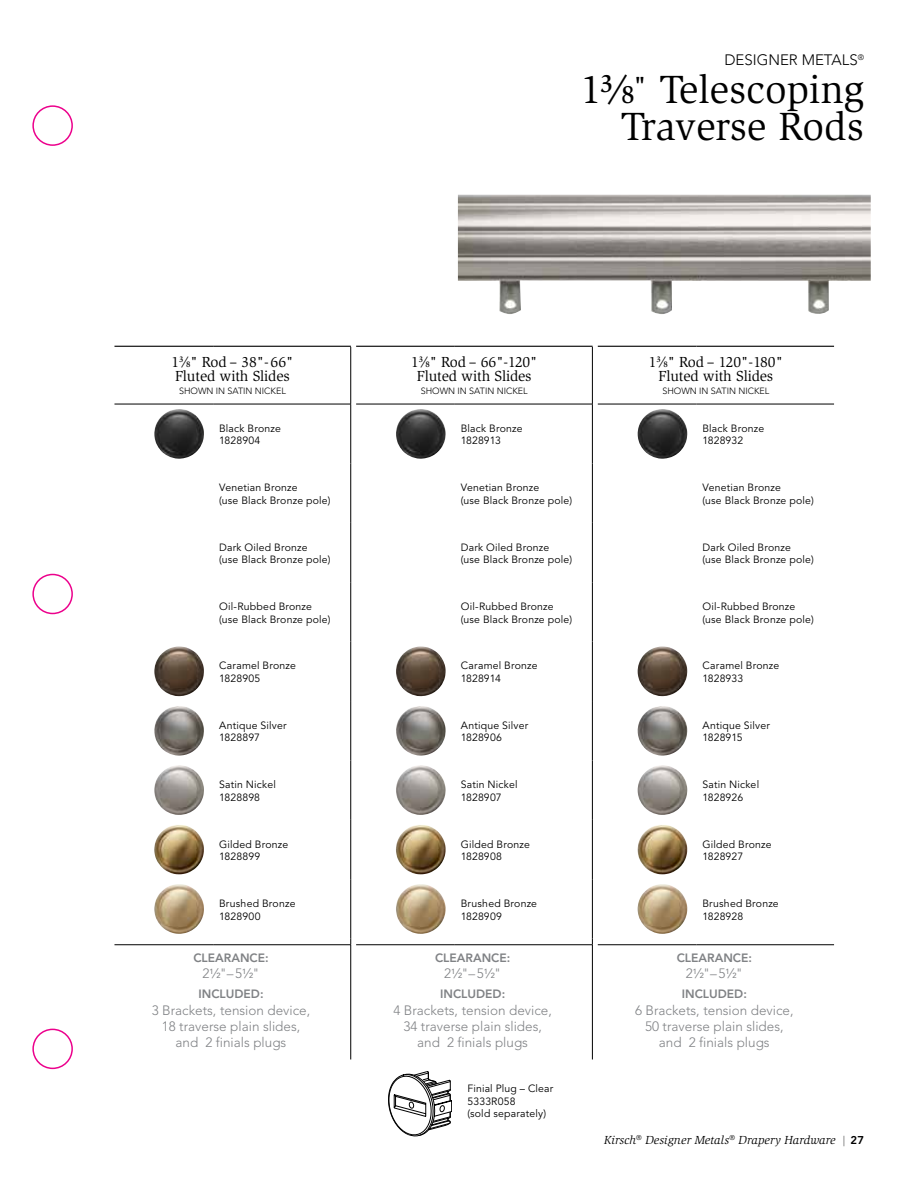
<style>
.page{position:relative;width:918px;height:1188px;background:#fff}
.page>*{position:absolute;margin:0;border:0;box-sizing:border-box;transform-origin:0 0}
.t1{font:40.5px/37.5px "Slimbach";color:#000;text-align:right}
.t2{font:15px/13.5px "Slimbach";letter-spacing:-.01em;color:#000;text-align:center}
.t3{font:300 15px "Avenir";color:#000}
.t4{font:300 13.5px/16.2px "Avenir";color:#808285;text-align:center}
.t5{font:800 12px "Avenir";color:#808285}
.t6{font:italic 12px "Slimbach";letter-spacing:.005em;color:#000}
.t7{font:10.5px/12.6px "Avenir";letter-spacing:.02em;color:#000}
.t8{font:300 9px "Avenir";color:#000}
.s1{font-weight:500;font-size:8.25px}
.s2{font-weight:500;font-size:25.5px}
.s3{font-size:30px}
.s4{font-weight:500;font-size:7.35px}
.s5{font-family:"Avenir";font-weight:300;font-style:normal;font-size:13.5px}
.s6{font-family:"Avenir";font-weight:800;font-style:normal;font-size:11.25px}
</style>
<div class="page">
<hr style="left:350px;top:347px;width:1px;height:57px;background:#000">
<hr style="left:350px;top:404px;width:1px;height:59px;background:#000">
<hr style="left:350px;top:642px;width:1px;height:59px;background:#000">
<hr style="left:350px;top:701px;width:1px;height:59px;background:#000">
<hr style="left:350px;top:760px;width:1px;height:60px;background:#000">
<hr style="left:350px;top:820px;width:1px;height:59px;background:#000">
<hr style="left:350px;top:879px;width:1px;height:60px;background:#000">
<hr style="left:592px;top:347px;width:1px;height:57px;background:#000">
<hr style="left:592px;top:404px;width:1px;height:59px;background:#000">
<hr style="left:592px;top:642px;width:1px;height:59px;background:#000">
<hr style="left:592px;top:701px;width:1px;height:59px;background:#000">
<hr style="left:592px;top:760px;width:1px;height:60px;background:#000">
<hr style="left:592px;top:820px;width:1px;height:59px;background:#000">
<hr style="left:592px;top:879px;width:1px;height:60px;background:#000">
<hr style="left:350px;top:463px;width:1px;height:60px;background:#000">
<hr style="left:592px;top:463px;width:1px;height:60px;background:#000">
<hr style="left:350px;top:523px;width:1px;height:59px;background:#000">
<hr style="left:592px;top:523px;width:1px;height:59px;background:#000">
<hr style="left:350px;top:582px;width:1px;height:60px;background:#000">
<hr style="left:592px;top:582px;width:1px;height:60px;background:#000">
<hr style="left:114px;top:346px;width:99px;height:1px;background:#000">
<hr style="left:213px;top:346px;width:138px;height:1px;background:#000">
<hr style="left:356px;top:346px;width:99px;height:1px;background:#000">
<hr style="left:455px;top:346px;width:138px;height:1px;background:#000">
<hr style="left:598px;top:346px;width:98px;height:1px;background:#000">
<hr style="left:696px;top:346px;width:138px;height:1px;background:#000">
<hr style="left:350px;top:945px;width:1px;height:114px;background:#000">
<hr style="left:592px;top:945px;width:1px;height:114px;background:#000">
<hr style="left:598px;top:404px;width:98px;height:1px;background:#000">
<hr style="left:696px;top:404px;width:138px;height:1px;background:#000">
<hr style="left:356px;top:404px;width:99px;height:1px;background:#000">
<hr style="left:455px;top:404px;width:138px;height:1px;background:#000">
<hr style="left:114px;top:404px;width:99px;height:1px;background:#000">
<hr style="left:213px;top:404px;width:138px;height:1px;background:#000">
<hr style="left:114px;top:944px;width:99px;height:1px;background:#000">
<hr style="left:213px;top:944px;width:138px;height:1px;background:#000">
<hr style="left:356px;top:944px;width:99px;height:1px;background:#000">
<hr style="left:455px;top:944px;width:138px;height:1px;background:#000">
<hr style="left:598px;top:944px;width:98px;height:1px;background:#000">
<hr style="left:696px;top:944px;width:138px;height:1px;background:#000">
<img style="left:154px;top:409px;width:50px;height:50px">
<img style="left:396px;top:409px;width:50px;height:50px">
<img style="left:638px;top:409px;width:49px;height:50px">
<img style="left:154px;top:647px;width:50px;height:49px">
<img style="left:396px;top:647px;width:50px;height:49px">
<img style="left:638px;top:647px;width:49px;height:49px">
<img style="left:154px;top:706px;width:50px;height:50px">
<img style="left:396px;top:706px;width:50px;height:50px">
<img style="left:638px;top:706px;width:49px;height:50px">
<img style="left:154px;top:765px;width:50px;height:50px">
<img style="left:396px;top:765px;width:50px;height:50px">
<img style="left:638px;top:765px;width:49px;height:50px">
<img style="left:154px;top:825px;width:50px;height:49px">
<img style="left:396px;top:825px;width:50px;height:49px">
<img style="left:638px;top:825px;width:49px;height:49px">
<img style="left:154px;top:884px;width:50px;height:50px">
<img style="left:396px;top:884px;width:50px;height:50px">
<img style="left:638px;top:884px;width:49px;height:50px">
<img style="left:458px;top:195px;width:413px;height:119px">
<svg style="left:388px;top:1071px;width:64px;height:65px"></svg>
<div style="left:32px;top:1029px;width:41px;height:40px;border:2px solid #ec008c;border-radius:50%"></div>
<div style="left:32px;top:574px;width:41px;height:40px;border:2px solid #ec008c;border-radius:50%"></div>
<div style="left:32px;top:105px;width:41px;height:41px;border:2px solid #ec008c;border-radius:50%"></div>
<h2 class="t2" style="left:172px;top:356px;width:123px;text-align:left">1<sup>3</sup>⁄<span class="s1">8</span>" Rod – 38"-66"<br>Fluted with Slides</h2>
<p class="t8" style="left:179px;top:386px;width:108px">shown in satin nickel</p>
<h2 class="t3" style="left:724px;top:51px;width:141px">designer m etals<sup>®</sup></h2>
<h1 class="t1" style="left:581px;top:71px;width:285px">1<sup>3</sup>⁄<span class="s2">8</span><span class="s3">"</span> Telescoping<br>Traverse Rods</h1>
<h2 class="t2" style="left:411px;top:356px;width:128px">1<sup>3</sup>⁄<span class="s1">8</span>" Rod – 66"-120"<br>Fluted with Slides</h2>
<p class="t8" style="left:421px;top:386px;width:108px">shown in satin nickel</p>
<h2 class="t2" style="left:649px;top:356px;width:135px">1<sup>3</sup>⁄<span class="s1">8</span>" Rod – 120"-180"<br>Fluted with Slides</h2>
<p class="t8" style="left:662px;top:386px;width:108px">shown in satin nickel</p>
<p class="t7" style="left:219px;top:422px;width:63px">Black Bronze<br>1828904</p>
<p class="t7" style="left:461px;top:422px;width:63px">Black Bronze<br>1828913</p>
<p class="t7" style="left:702px;top:422px;width:63px">Black Bronze<br>1828932</p>
<p class="t7" style="left:219px;top:482px;width:113px">Venetian Bronze<br>(use Black Bronze pole)</p>
<p class="t7" style="left:461px;top:482px;width:113px">Venetian Bronze<br>(use Black Bronze pole)</p>
<p class="t7" style="left:702px;top:482px;width:113px">Venetian Bronze<br>(use Black Bronze pole)</p>
<p class="t7" style="left:219px;top:541px;width:113px">Dark Oiled Bronze<br>(use Black Bronze pole)</p>
<p class="t7" style="left:461px;top:541px;width:113px">Dark Oiled Bronze<br>(use Black Bronze pole)</p>
<p class="t7" style="left:702px;top:541px;width:113px">Dark Oiled Bronze<br>(use Black Bronze pole)</p>
<p class="t7" style="left:219px;top:600px;width:113px">Oil-Rubbed Bronze (use Black Bronze pole)</p>
<p class="t7" style="left:461px;top:600px;width:113px">Oil-Rubbed Bronze (use Black Bronze pole)</p>
<p class="t7" style="left:702px;top:600px;width:113px">Oil-Rubbed Bronze (use Black Bronze pole)</p>
<p class="t7" style="left:219px;top:660px;width:78px">Caramel Bronze<br>1828905</p>
<p class="t7" style="left:461px;top:660px;width:78px">Caramel Bronze<br>1828914</p>
<p class="t7" style="left:702px;top:660px;width:78px">Caramel Bronze<br>1828933</p>
<p class="t7" style="left:219px;top:719px;width:69px">Antique Silver<br>1828897</p>
<p class="t7" style="left:461px;top:719px;width:69px">Antique Silver<br>1828906</p>
<p class="t7" style="left:702px;top:719px;width:69px">Antique Silver<br>1828915</p>
<p class="t7" style="left:219px;top:779px;width:58px">Satin Nickel<br>1828898</p>
<p class="t7" style="left:461px;top:779px;width:58px">Satin Nickel<br>1828907</p>
<p class="t7" style="left:702px;top:779px;width:58px">Satin Nickel<br>1828926</p>
<p class="t7" style="left:219px;top:838px;width:71px">Gilded Bronze<br>1828899</p>
<p class="t7" style="left:461px;top:838px;width:71px">Gilded Bronze<br>1828908</p>
<p class="t7" style="left:702px;top:838px;width:71px">Gilded Bronze<br>1828927</p>
<p class="t7" style="left:219px;top:897px;width:78px">Brushed Bronze<br>1828900</p>
<p class="t7" style="left:461px;top:897px;width:78px">Brushed Bronze<br>1828909</p>
<p class="t7" style="left:702px;top:897px;width:78px">Brushed Bronze<br>1828928</p>
<p class="t5" style="left:193px;top:950px;width:77px">CLEARANCE:</p>
<p class="t4" style="left:203px;top:965px;width:58px">2<sup>1</sup>⁄<span class="s4">2</span>"– 5<sup>1</sup>⁄<span class="s4">2</span>"</p>
<p class="t5" style="left:198px;top:987px;width:67px">INCLUDED:</p>
<p class="t4" style="left:152px;top:1002px;width:160px">3 B rackets, tension device,<br>18 traverse plain slides, and 2 finials plugs</p>
<p class="t5" style="left:435px;top:950px;width:77px">CLEARANCE:</p>
<p class="t4" style="left:444px;top:965px;width:58px">2<sup>1</sup>⁄<span class="s4">2</span>"– 5<sup>1</sup>⁄<span class="s4">2</span>"</p>
<p class="t5" style="left:440px;top:987px;width:67px">INCLUDED:</p>
<p class="t4" style="left:393px;top:1002px;width:160px">4 B rackets, tension device,<br>34 traverse plain slides, and 2 finials plugs</p>
<p class="t5" style="left:677px;top:950px;width:77px">CLEARANCE:</p>
<p class="t4" style="left:686px;top:965px;width:58px">2<sup>1</sup>⁄<span class="s4">2</span>"– 5<sup>1</sup>⁄<span class="s4">2</span>"</p>
<p class="t5" style="left:682px;top:987px;width:67px">INCLUDED:</p>
<p class="t4" style="left:635px;top:1002px;width:160px">6 B rackets, tension device,<br>50 traverse plain slides, and 2 finials plugs</p>
<p class="t7" style="left:467px;top:1082px;width:88px">Finial Plug – Clear<br>5333R058<br>(sold separately)</p>
<p class="t6" style="left:604px;top:1133px;width:261px">Kirsch<sup>®</sup> Designer Metals<sup>®</sup> Drapery Hardware <span class="s5">|</span> <span class="s6">27</span></p>
</div>
